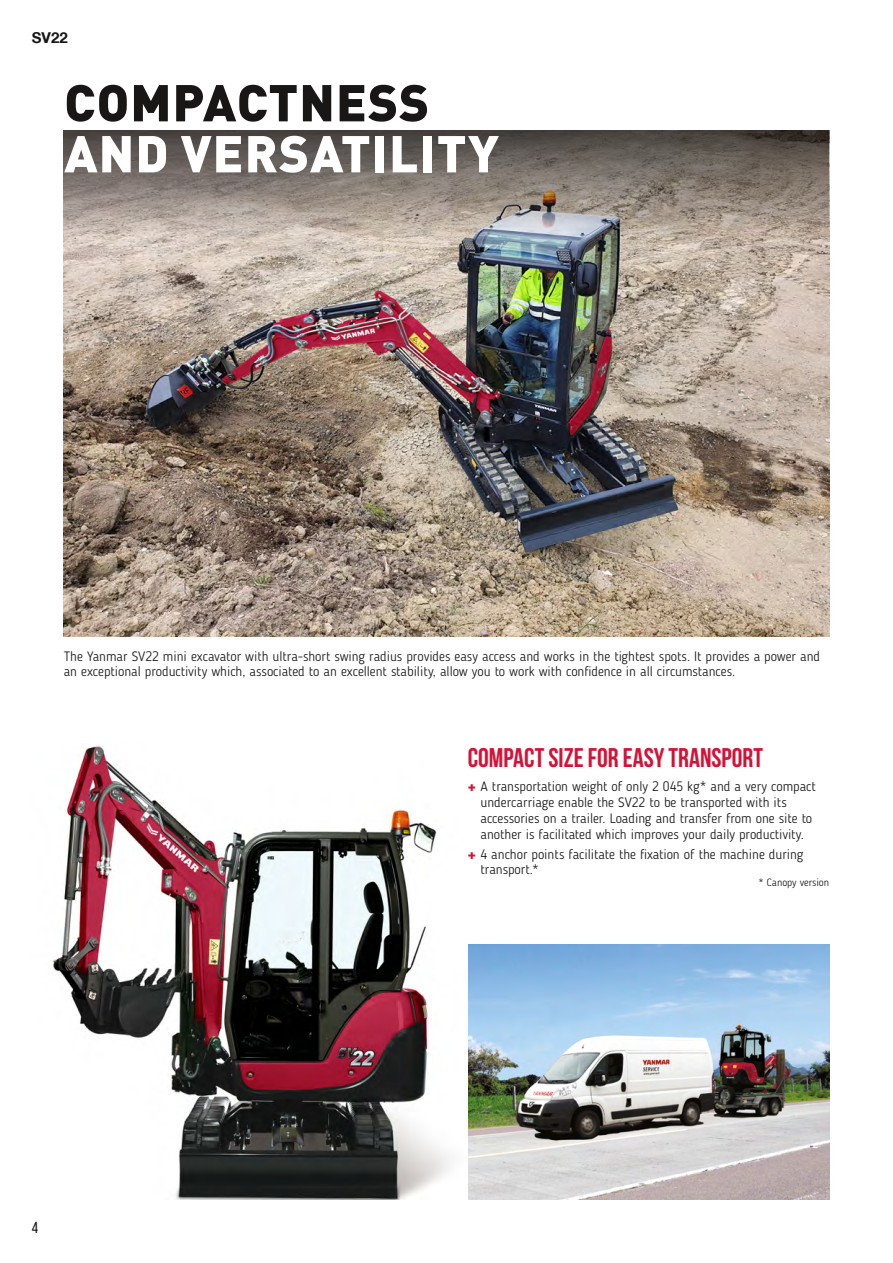
<style>
.page{position:relative;width:893px;height:1263px;background:#fff}
.page>*{position:absolute;margin:0;border:0;box-sizing:border-box;transform-origin:0 0}
.t1{font:900 51px "DIN Pro";letter-spacing:.02em;color:#fff}
.t2{font:900 51px "DIN Pro";letter-spacing:.02em;color:#181716}
.t3{font:700 27px "Bebas Neue";color:#d61136}
.t4{font:15.9px "Bebas Neue";color:#181716}
.t5{font:700 15px "Helvetica Neue LT Com";color:#181716}
.t6{font:300 13.5px/15.8px "Blogger Sans";color:#181716}
.t7{font:300 10.5px "Blogger Sans";color:#181716}
.s1{font-family:"Helvetica Neue LT Com";font-weight:900;color:#d61136}
</style>
<div class="page">
<img style="left:64px;top:237px;width:765px;height:399px">
<svg style="left:64px;top:130px;width:765px;height:107px;background:#847b74"></svg>
<img style="left:468px;top:944px;width:361px;height:255px">
<img style="left:53px;top:746px;width:398px;height:453px">
<p class="t5" style="left:32px;top:28px;width:37px">SV22</p>
<h1 class="t2" style="left:64px;top:59px;width:366px">COMPACTNESS</h1>
<h1 class="t1" style="left:64px;top:110px;width:436px">AND VERSATILITY</h1>
<p class="t6" style="left:64px;top:648px;width:758px">The Yanmar SV22 mini excavator with ultra-short swing radius provides easy access and works in the tightest spots. It provides a power and an exceptional productivity which, associated to an excellent stability, allow you to work with confidence in all circumstances.</p>
<p class="t4" style="left:32px;top:1219px;width:8px">4</p>
<h2 class="t3" style="left:468px;top:743px;width:297px">COMPACT SIZE FOR EASY TRANSPORT</h2>
<p class="t6" style="left:480px;top:779px;width:337px;text-indent:-13px"><span class="s1">+</span> A transportation weight of only 2 045 kg* and a very compact undercarriage enable the SV22 to be transported with its accessories on a trailer. Loading and transfer from one site to another is facilitated which improves your daily productivity.</p>
<p class="t6" style="left:480px;top:846px;width:324px;text-indent:-13px"><span class="s1">+</span> 4 anchor points facilitate the fixation of the machine during transport.*</p>
<p class="t7" style="left:758px;top:876px;width:72px">* Canopy version</p>
</div>
